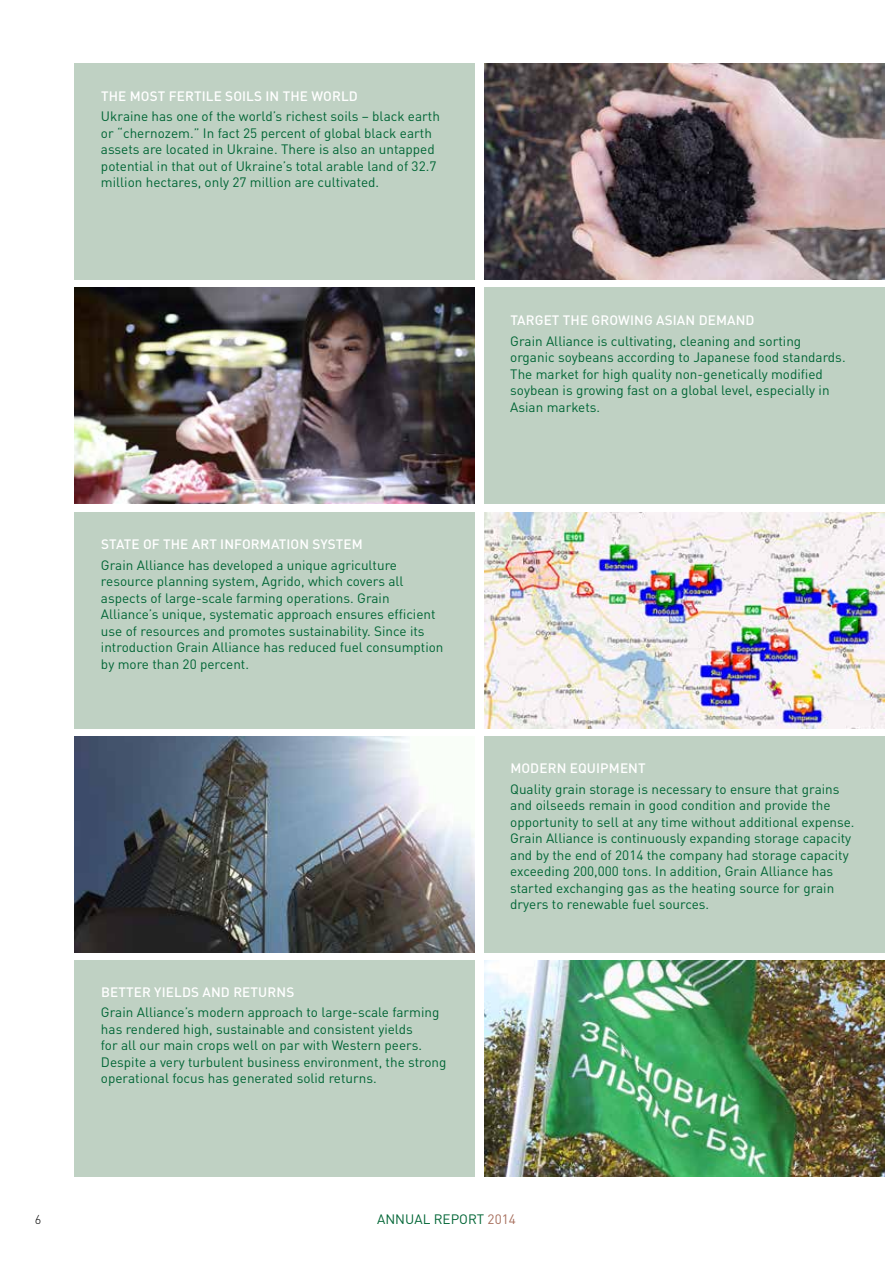
<style>
.page{position:relative;width:893px;height:1263px;background:#fff}
.page>*{position:absolute;margin:0;border:0;box-sizing:border-box;transform-origin:0 0}
.t1{font:13.5px/16.5px "DIN Pro";color:#006535}
.t2{font:500 13.5px "DIN Pro";letter-spacing:.01em;color:#fff}
.t3{font:300 12.75px "DIN Pro";color:#000}
.s1{color:#a76f5d}
</style>
<div class="page">
<div style="left:74px;top:64px;width:401px;height:216px;background:#bfd1c3"></div>
<img style="left:74px;top:288px;width:401px;height:216px">
<div style="left:74px;top:512px;width:401px;height:216px;background:#bfd1c3"></div>
<img style="left:74px;top:736px;width:401px;height:216px">
<div style="left:74px;top:960px;width:401px;height:216px;background:#bfd1c3"></div>
<img style="left:484px;top:64px;width:400px;height:216px">
<div style="left:484px;top:288px;width:400px;height:216px;background:#bfd1c3"></div>
<img style="left:484px;top:512px;width:400px;height:216px">
<div style="left:484px;top:736px;width:400px;height:216px;background:#bfd1c3"></div>
<img style="left:484px;top:960px;width:400px;height:216px">
<p class="t2" style="left:101px;top:87px;width:49px">THE MOST</p>
<p class="t2" style="left:169px;top:87px;width:17px">FERTILE</p>
<p class="t2" style="left:225px;top:87px;width:16px">SOILS</p>
<p class="t2" style="left:265px;top:87px;width:67px">IN THE WORL</p>
<p class="t2" style="left:349px;top:87px;width:10px">D</p>
<p class="t1" style="left:101px;top:108px;width:340px">Ukraine has one of the world’s richest soils – black earth or “chernozem.” In fact 25 percent of global black earth assets are located in Ukraine. There is also an untapped potential in that out of Ukraine’s total arable land of 32.7 million hectares, only 27 million are cultivated.</p>
<p class="t2" style="left:101px;top:535px;width:17px">STATE</p>
<p class="t2" style="left:143px;top:535px;width:91px">OF THE ART INFORMATION</p>
<p class="t2" style="left:313px;top:535px;width:25px">SYSTEM</p>
<p class="t1" style="left:101px;top:556px;width:344px">Grain Alliance has developed a unique agriculture resource planning system, Agrido, which covers all aspects of large-scale farming operations. Grain Alliance’s unique, systematic approach ensures efficient use of resources and promotes sustainability. Since its introduction Grain Alliance has reduced fuel consumption by more than 20 percent.</p>
<p class="t2" style="left:101px;top:982px;width:18px">BETTER</p>
<p class="t2" style="left:154px;top:982px;width:88px">YIELDSAN D RET</p>
<p class="t2" style="left:258px;top:982px;width:19px">URNS</p>
<p class="t1" style="left:101px;top:1003px;width:347px">Grain Alliance’s modern approach to large-scale farming has rendered high, sustainable and consistent yields<br>for all our main crops well on par with Western peers.<br>Despite a very turbulent business environment, the strong operational focus has generated solid returns.</p>
<p class="t2" style="left:510px;top:311px;width:17px">TARGET</p>
<p class="t2" style="left:563px;top:311px;width:39px">THE GROWING</p>
<p class="t2" style="left:656px;top:311px;width:17px">ASIAN</p>
<p class="t2" style="left:699px;top:311px;width:19px">DEMAN</p>
<p class="t2" style="left:746px;top:311px;width:10px">D</p>
<p class="t1" style="left:510px;top:332px;width:337px">Grain Alliance is cultivating, cleaning and sorting organic soybeans according to Japanese food standards.<br>The market for high quality non-genetically modified soybean is growing fast on a global level, especially in Asian markets.</p>
<p class="t2" style="left:510px;top:759px;width:39px">MODERN</p>
<p class="t2" style="left:570px;top:759px;width:49px">EQUI PMENT</p>
<p class="t1" style="left:510px;top:780px;width:346px">Quality grain storage is necessary to ensure that grains and oilseeds remain in good condition and provide the opportunity to sell at any time without additional expense.<br>Grain Alliance is continuously expanding storage capacity and by the end of 2014 the company had storage capacity exceeding 200,000 tons. In addition, Grain Alliance has started exchanging gas as the heating source for grain dryers to renewable fuel sources.</p>
<p class="t3" style="left:35px;top:1210px;width:8px">6</p>
<p class="t1" style="left:377px;top:1211px;width:140px">ANNUAL REPORT <span class="s1">2014</span></p>
</div>
